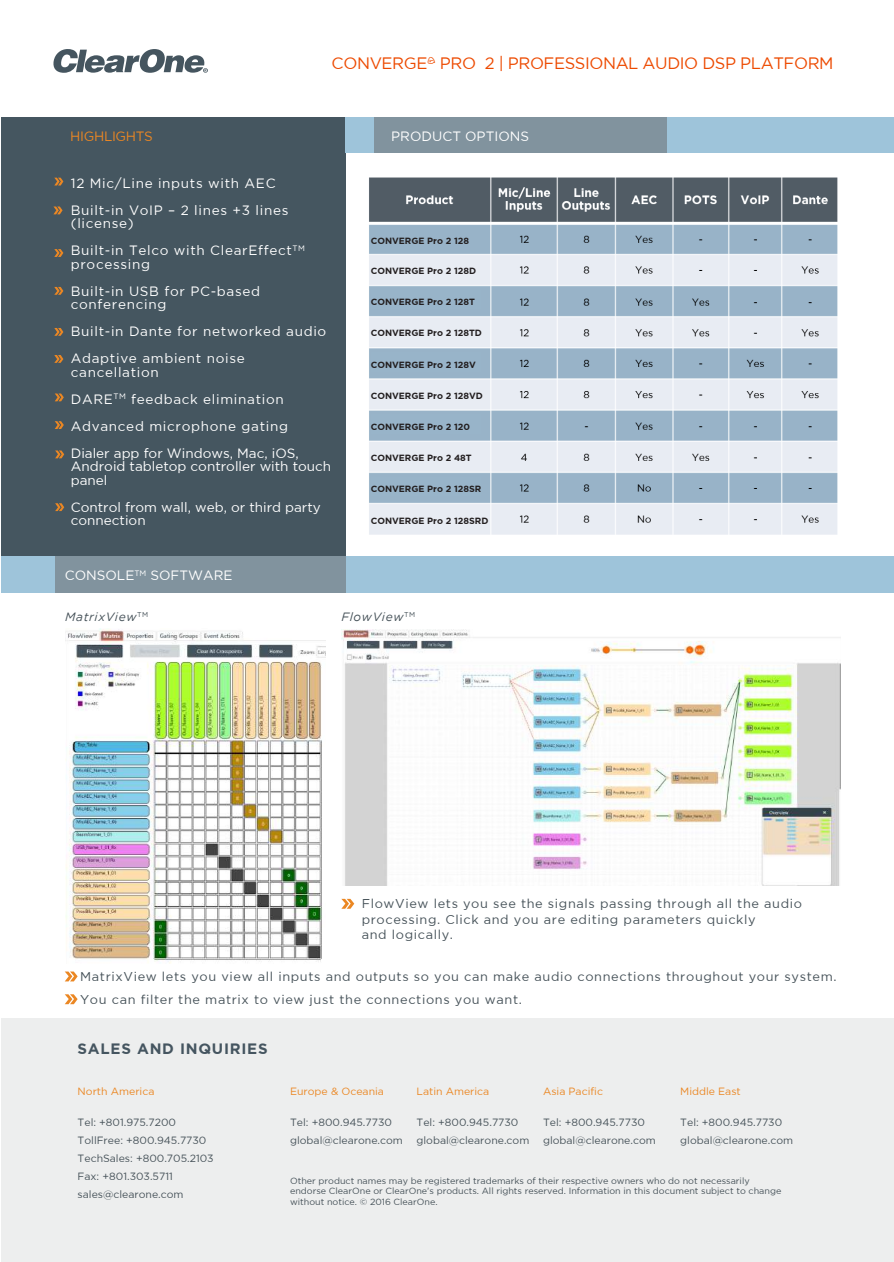
<style>
.page{position:relative;width:894px;height:1262px;background:#fff}
.page>*{position:absolute;margin:0;border:0;box-sizing:border-box;transform-origin:0 0}
.t1{font:16.5px "Gotham";letter-spacing:-.025em;color:#ed4a00}
.t2{font:700 15px "Gotham";letter-spacing:.05em;color:#455560}
.t3{font:13.5px/27px "Gotham";letter-spacing:.05em;color:#fff}
.t4{font:13.5px/13.5px "Gotham";color:#fff}
.t5{font:13.5px "Gotham";letter-spacing:-.025em;color:#eb8723}
.t6{font:12.75px/15.3px "Gotham";letter-spacing:.05em;color:#455158}
.t7{font:italic 12px "Gotham";letter-spacing:.05em;color:#455158}
.t8{font:10.5px/18px "Gotham";color:#455158}
.t9{font:10.5px "Gotham";color:#eb8723}
.t10{font:9px/10.8px "Gotham";color:#455158}
.t11{font:700 9px "Gotham";color:#231f20}
.s1{font-family:"Desyrel"}
</style>
<div class="page">
<div style="left:1px;top:117px;width:344px;height:440px;background:#455660"></div>
<img style="left:369px;top:177px;width:469px;height:358px">
<svg style="left:54px;top:178px;width:9px;height:7px"></svg>
<svg style="left:55px;top:393px;width:9px;height:8px"></svg>
<svg style="left:54px;top:207px;width:9px;height:7px"></svg>
<svg style="left:55px;top:421px;width:9px;height:8px"></svg>
<svg style="left:54px;top:249px;width:9px;height:8px"></svg>
<svg style="left:55px;top:450px;width:9px;height:8px"></svg>
<svg style="left:54px;top:287px;width:9px;height:8px"></svg>
<svg style="left:55px;top:503px;width:9px;height:8px"></svg>
<svg style="left:54px;top:328px;width:9px;height:8px"></svg>
<svg style="left:54px;top:355px;width:9px;height:8px"></svg>
<svg style="left:53px;top:49px;width:155px;height:24px"></svg>
<img style="left:65px;top:629px;width:260px;height:334px">
<img style="left:341px;top:630px;width:499px;height:256px">
<div style="left:345px;top:117px;width:548px;height:36px;background:#9ec4da"></div>
<div style="left:374px;top:117px;width:292px;height:36px;background:#81939e"></div>
<div style="left:1px;top:557px;width:892px;height:36px;background:#9ec4da"></div>
<div style="left:55px;top:557px;width:290px;height:36px;background:#81939e"></div>
<svg style="left:65px;top:971px;width:13px;height:10px"></svg>
<svg style="left:341px;top:899px;width:13px;height:10px"></svg>
<svg style="left:65px;top:994px;width:13px;height:10px"></svg>
<div style="left:1px;top:1018px;width:892px;height:244px;background:#edeeee"></div>
<p class="t5" style="left:70px;top:129px;width:84px">HIGHLIGHTS</p>
<p class="t1" style="left:331px;top:54px;width:503px">CONVERGE<span class="s1">®</span> PRO 2 | PROFESSIONAL AUDIO DSP PLATFORM</p>
<p class="t4" style="left:391px;top:130px;width:139px">PRODUCT OPTIONS</p>
<p class="t3" style="left:71px;top:169px;width:219px">12 Mic/Line inputs with AEC<br>Built-in VoIP – 2 lines +3 lines</p>
<p class="t3" style="left:71px;top:210px;width:235px">(license)<br>Built-in Telco with ClearEffect<sup>TM</sup></p>
<p class="t3" style="left:71px;top:250px;width:191px">processing<br>Built-in USB for PC-based</p>
<p class="t3" style="left:71px;top:291px;width:257px">conferencing<br>Built-in Dante for networked audio<br>Adaptive ambient noise</p>
<p class="t3" style="left:71px;top:358px;width:229px">cancellation<br>DARE<sup>TM</sup> feedback elimination<br>Advanced microphone gating<br>Dialer app for Windows, Mac, iOS,</p>
<p class="t4" style="left:71px;top:460px;width:262px">Android tabletop controller with touch panel</p>
<p class="t4" style="left:71px;top:500px;width:251px">Control from wall, web, or third party connection</p>
<p class="t4" style="left:65px;top:569px;width:169px">CONSOLE<sup>TM</sup> SOFTWARE</p>
<p class="t11" style="left:370px;top:236px;width:100px">CONVERGE Pro 2 128</p>
<p class="t11" style="left:370px;top:266px;width:107px">CONVERGE Pro 2 128D</p>
<p class="t11" style="left:370px;top:297px;width:106px">CONVERGE Pro 2 128T</p>
<p class="t11" style="left:370px;top:328px;width:113px">CONVERGE Pro 2 128TD</p>
<p class="t11" style="left:370px;top:359px;width:107px">CONVERGE Pro 2 128V</p>
<p class="t11" style="left:370px;top:390px;width:114px">CONVERGE Pro 2 128VD</p>
<p class="t11" style="left:370px;top:422px;width:101px">CONVERGE Pro 2 120</p>
<p class="t11" style="left:370px;top:453px;width:102px">CONVERGE Pro 2 48T</p>
<p class="t11" style="left:370px;top:484px;width:112px">CONVERGE Pro 2 128SR</p>
<p class="t11" style="left:370px;top:515px;width:119px">CONVERGE Pro 2 128SRD</p>
<p class="t7" style="left:65px;top:610px;width:84px">MatrixView<sup>TM</sup></p>
<p class="t7" style="left:341px;top:610px;width:75px">FlowView<sup>TM</sup></p>
<p class="t6" style="left:361px;top:896px;width:442px">FlowView lets you see the signals passing through all the audio processing. Click and you are editing parameters quickly<br>and logically.</p>
<p class="t6" style="left:80px;top:968px;width:757px">MatrixView lets you view all inputs and outputs so you can make audio connections throughout your system.</p>
<p class="t6" style="left:80px;top:991px;width:443px">You can filter the matrix to view just the connections you want.</p>
<p class="t2" style="left:78px;top:1040px;width:191px">SALES AND INQUIRIES</p>
<p class="t9" style="left:78px;top:1086px;width:75px">North America</p>
<p class="t8" style="left:78px;top:1113px;width:137px">Tel: +801.975.7200<br>TollFree: +800.945.7730<br>TechSales: +800.705.2103<br>Fax: +801.303.5711 sales@clearone.com</p>
<p class="t9" style="left:543px;top:1086px;width:61px">Asia Pacific</p>
<p class="t8" style="left:543px;top:1113px;width:114px">Tel: +800.945.7730 global@clearone.com</p>
<p class="t10" style="left:290px;top:1175px;width:492px">Other product names may be registered trademarks of their respective owners who do not necessarily endorse ClearOne or ClearOne’s products. All rights reserved. Information in this document subject to change without notice. © 2016 ClearOne.</p>
<p class="t9" style="left:680px;top:1086px;width:62px">Middle East</p>
<p class="t8" style="left:680px;top:1113px;width:114px">Tel: +800.945.7730 global@clearone.com</p>
<p class="t9" style="left:290px;top:1086px;width:92px">Europe &amp; Oceania</p>
<p class="t8" style="left:290px;top:1113px;width:114px">Tel: +800.945.7730 global@clearone.com</p>
<p class="t9" style="left:416px;top:1086px;width:74px">Latin America</p>
<p class="t8" style="left:416px;top:1113px;width:114px">Tel: +800.945.7730 global@clearone.com</p>
</div>
